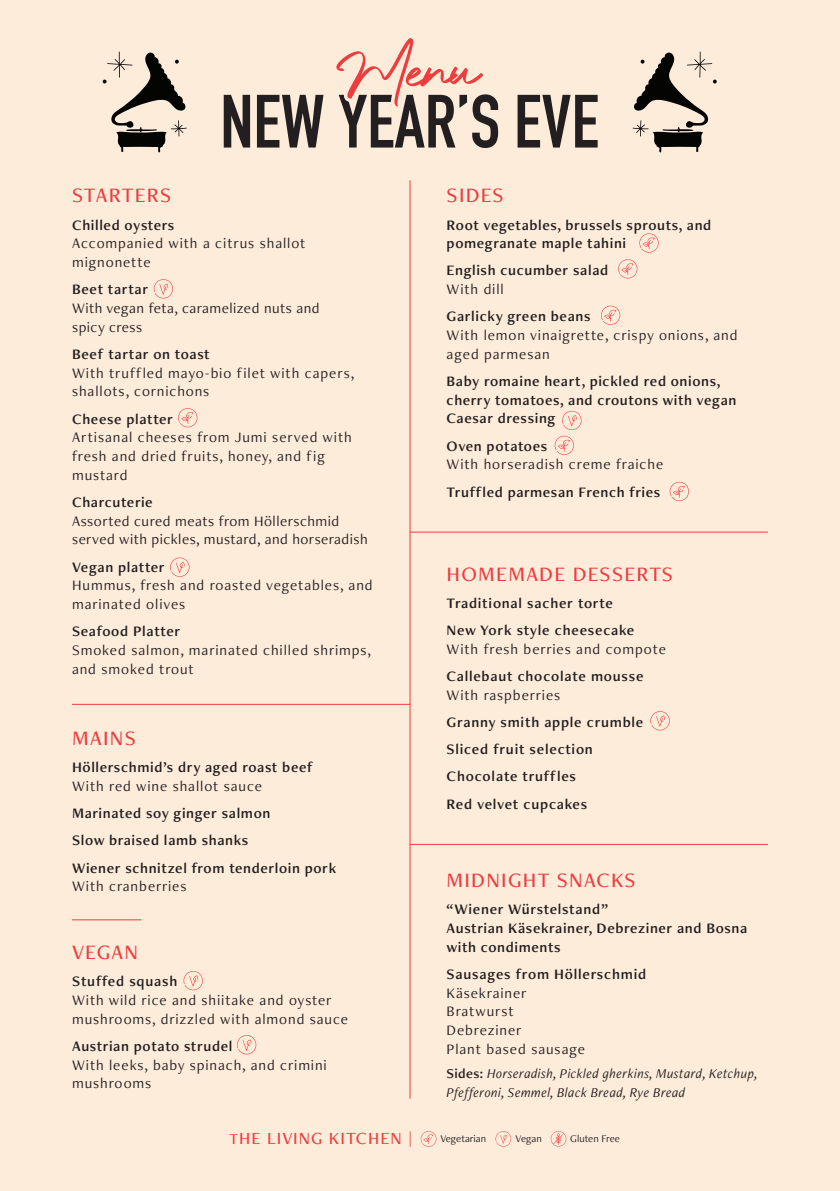
<style>
.page{position:relative;width:840px;height:1191px;background:#fff}
.page>*{position:absolute;margin:0;border:0;box-sizing:border-box;transform-origin:0 0}
.t1{font:700 74px "DIN Condensed";color:#231f20}
.t2{font:500 21.2px "Freight Neo Pro";letter-spacing:.06em;color:#ec3d40}
.t3{font:500 17.8px "Freight Neo Pro";letter-spacing:.06em;color:#ec3d3f}
.t4{font:15px/18.6px "Freight Neo Pro Semi";letter-spacing:.04em;color:#231f20}
.t5{font:15px/18.8px "Freight Neo Pro";letter-spacing:.06em;color:#231f20}
.t6{font:15px/18.8px "Freight Neo Pro";letter-spacing:.03em;color:#231f20}
.t7{font:italic 14px/18.8px "Freight Neo Pro";letter-spacing:.025em;color:#231f20}
.t8{font:10.6px "Freight Neo Pro";color:#231f20}
.s1{font-family:"Freight Neo Pro Semi"}
.s2{font-family:"Freight Neo Pro Semi";font-style:normal}
.s3{font-size:15.6px}
</style>
<div class="page">
<div style="left:0;top:0;width:839px;height:1191px;background:#feecdb"></div>
<svg style="left:336px;top:38px;width:147px;height:143px"></svg>
<hr style="left:409px;top:180px;width:1px;height:918px;background:#ec3d40">
<hr style="left:409px;top:532px;width:358px;height:1px;background:#ec3d40">
<hr style="left:409px;top:844px;width:358px;height:1px;background:#ec3d40">
<hr style="left:72px;top:704px;width:338px;height:1px;background:#ec3d40">
<hr style="left:72px;top:919px;width:69px;height:1px;background:#ec3d40">
<svg style="left:632px;top:51px;width:84px;height:102px"></svg>
<svg style="left:103px;top:51px;width:84px;height:102px"></svg>
<svg style="left:154px;top:279px;width:19px;height:19px"></svg>
<svg style="left:183px;top:971px;width:20px;height:19px"></svg>
<svg style="left:650px;top:711px;width:19px;height:19px"></svg>
<svg style="left:170px;top:557px;width:19px;height:20px"></svg>
<svg style="left:237px;top:1035px;width:19px;height:19px"></svg>
<svg style="left:562px;top:411px;width:19px;height:19px"></svg>
<svg style="left:618px;top:259px;width:19px;height:19px"></svg>
<svg style="left:639px;top:233px;width:19px;height:20px"></svg>
<svg style="left:601px;top:306px;width:19px;height:19px"></svg>
<svg style="left:178px;top:408px;width:19px;height:19px"></svg>
<svg style="left:554px;top:436px;width:19px;height:19px"></svg>
<svg style="left:669px;top:482px;width:19px;height:19px"></svg>
<svg style="left:495px;top:1131px;width:16px;height:15px"></svg>
<svg style="left:420px;top:1131px;width:16px;height:15px"></svg>
<svg style="left:550px;top:1131px;width:16px;height:15px"></svg>
<p class="t1" style="left:220px;top:72px;width:380px">NEW YEAR’S EVE</p>
<p class="t2" style="left:72px;top:181px;width:101px">STARTERS</p>
<p class="t4" style="left:72px;top:215px;width:104px">Chilled oysters</p>
<p class="t5" style="left:72px;top:234px;width:235px">Accompanied with a citrus shallot mignonette</p>
<p class="t6" style="left:72px;top:279px;width:249px"><span class="s1">Beet tartar<br></span>With vegan feta, caramelized nuts and</p>
<p class="t6" style="left:72px;top:317px;width:72px">spicy cress</p>
<p class="t4" style="left:72px;top:344px;width:139px">Beef tartar on toast</p>
<p class="t5" style="left:72px;top:363px;width:283px">With truffled mayo-bio filet with capers, shallots, cornichons</p>
<p class="t4" style="left:72px;top:409px;width:102px">Cheese platter</p>
<p class="t5" style="left:72px;top:427px;width:281px">Artisanal cheeses from Jumi served with fresh and dried fruits, honey, and fig mustard</p>
<p class="t4" style="left:72px;top:492px;width:82px">Charcuterie</p>
<p class="t6" style="left:72px;top:511px;width:297px">Assorted cured meats from Höllerschmid served with pickles, mustard, and horseradish</p>
<p class="t4" style="left:72px;top:557px;width:94px">Vegan platter</p>
<p class="t5" style="left:72px;top:575px;width:302px">Hummus, fresh and roasted vegetables, and marinated olives</p>
<p class="t4" style="left:72px;top:621px;width:109px">Seafood Platter</p>
<p class="t5" style="left:72px;top:640px;width:300px">Smoked salmon, marinated chilled shrimps, and smoked trout</p>
<p class="t2" style="left:72px;top:723px;width:65px">MAINS</p>
<p class="t4" style="left:72px;top:757px;width:242px">Höllerschmid’s dry aged roast beef</p>
<p class="t5" style="left:72px;top:776px;width:191px">With red wine shallot sauce</p>
<p class="t4" style="left:72px;top:803px;width:200px">Marinated soy ginger salmon</p>
<p class="t4" style="left:72px;top:830px;width:178px">Slow braised lamb shanks</p>
<p class="t4" style="left:72px;top:858px;width:265px">Wiener schnitzel from tenderloin pork</p>
<p class="t5" style="left:72px;top:876px;width:116px">With cranberries</p>
<p class="t2" style="left:72px;top:937px;width:68px">VEGAN</p>
<p class="t4" style="left:72px;top:971px;width:107px">Stuffed squash</p>
<p class="t5" style="left:72px;top:990px;width:277px">With wild rice and shiitake and oyster mushrooms, drizzled with almond sauce</p>
<p class="t4" style="left:72px;top:1036px;width:162px">Austrian potato strudel</p>
<p class="t5" style="left:72px;top:1055px;width:256px">With leeks, baby spinach, and crimini mushrooms</p>
<p class="t2" style="left:446px;top:181px;width:58px">SIDES</p>
<p class="t4" style="left:446px;top:215px;width:266px">Root vegetables, brussels sprouts, and pomegranate maple tahini</p>
<p class="t4" style="left:446px;top:261px;width:163px">English cucumber salad</p>
<p class="t5" style="left:446px;top:279px;width:59px">With dill</p>
<p class="t4" style="left:446px;top:307px;width:145px">Garlicky green beans</p>
<p class="t5" style="left:446px;top:325px;width:292px">With lemon vinaigrette, crispy onions, and aged parmesan</p>
<p class="t4" style="left:446px;top:371px;width:291px">Baby romaine heart, pickled red onions, cherry tomatoes, and croutons with vegan<br>Caesar dressing</p>
<p class="t4" style="left:446px;top:436px;width:102px">Oven potatoes</p>
<p class="t5" style="left:446px;top:454px;width:218px">With horseradish creme fraiche</p>
<p class="t4" style="left:446px;top:482px;width:215px">Truffled parmesan French fries</p>
<p class="t2" style="left:446px;top:559px;width:228px">HOMEMADE DESSERTS</p>
<p class="t4" style="left:446px;top:593px;width:168px">Traditional sacher torte</p>
<p class="t4" style="left:446px;top:620px;width:189px">New York style cheesecake</p>
<p class="t5" style="left:446px;top:639px;width:221px">With fresh berries and compote</p>
<p class="t4" style="left:446px;top:666px;width:198px">Callebaut chocolate mousse</p>
<p class="t5" style="left:446px;top:685px;width:115px">With raspberries</p>
<p class="t4" style="left:446px;top:712px;width:198px">Granny smith apple crumble</p>
<p class="t4" style="left:446px;top:739px;width:148px">Sliced fruit selection</p>
<p class="t4" style="left:446px;top:766px;width:131px">Chocolate truffles</p>
<p class="t4" style="left:446px;top:794px;width:142px">Red velvet cupcakes</p>
<p class="t2" style="left:446px;top:865px;width:190px">MIDNIGHT SNACKS</p>
<p class="t4" style="left:446px;top:899px;width:163px">“Wiener Würstelstand”</p>
<p class="t4" style="left:446px;top:918px;width:302px">Austrian Käsekrainer, Debreziner and Bosna</p>
<p class="t4" style="left:446px;top:937px;width:115px">with condiments</p>
<p class="t4" style="left:446px;top:964px;width:201px">Sausages from Höllerschmid</p>
<p class="t5" style="left:446px;top:982px;width:81px">Käsekrainer</p>
<p class="t5" style="left:446px;top:1001px;width:68px">Bratwurst</p>
<p class="t5" style="left:446px;top:1020px;width:76px">Debreziner</p>
<p class="t5" style="left:446px;top:1039px;width:140px">Plant based sausage</p>
<p class="t7" style="left:446px;top:1063px;width:312px"><span class="s2">Sides:</span> Horseradish, Pickled gherkins, Mustard, Ketchup,<br>Pfefferoni, Semmel, Black Bread, Rye Bread</p>
<p class="t3" style="left:229px;top:1125px;width:184px"><span class="s3">T</span>HE LIVING KITCHEN |</p>
<p class="t8" style="left:440px;top:1131px;width:47px">Vegetarian</p>
<p class="t8" style="left:515px;top:1131px;width:28px">Vegan</p>
<p class="t8" style="left:570px;top:1131px;width:51px">Gluten Free</p>
</div>
